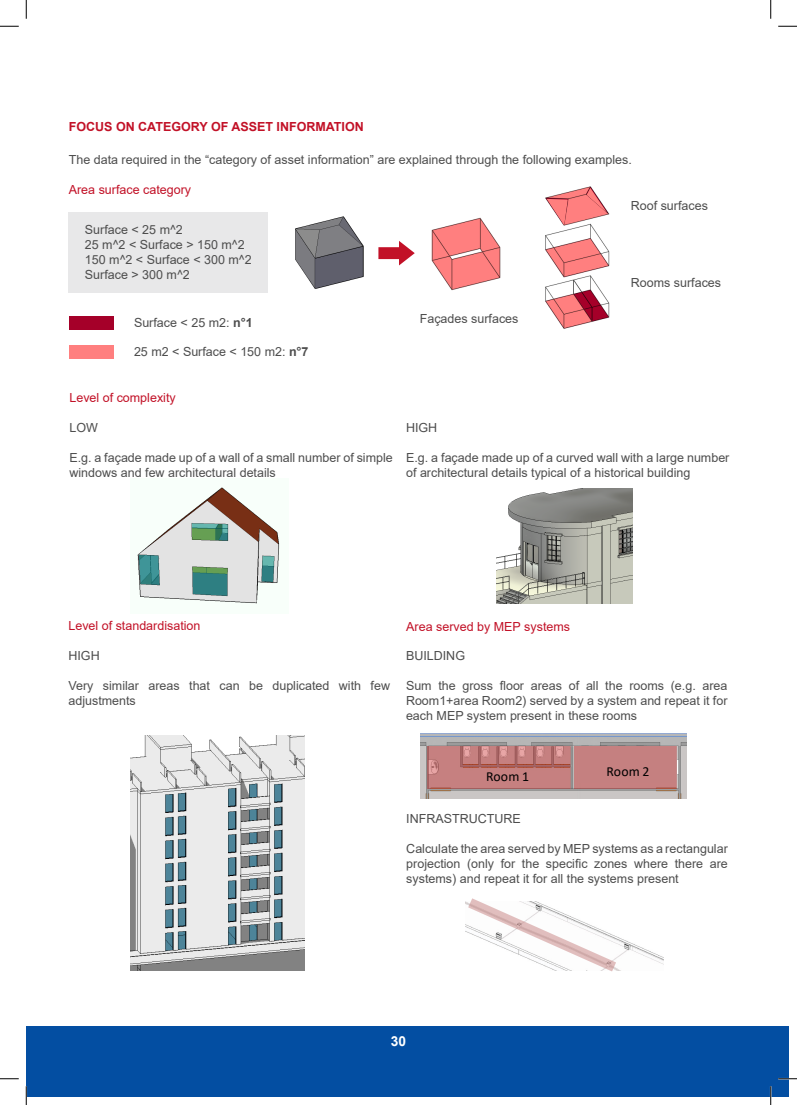
<style>
.page{position:relative;width:797px;height:1105px;background:#fff}
.page>*{position:absolute;margin:0;border:0;box-sizing:border-box;transform-origin:0 0}
.t1{font:13.75px "Calibri";letter-spacing:.005em;color:#000}
.t2{font:700 13.75px "Arial";color:#fff}
.TESTO_HANDBOOK{font:12.5px/15px "Arial";color:#4d4d4d}
.TESTO_HANDBOOK-2{font:12.5px "Arial";color:#c21127}
.TESTO_HANDBOOK-3{font:700 12.5px "Arial";color:#c21127}
.s1{font-weight:700}
</style>
<div class="page">
<div style="left:26px;top:1025px;width:744px;height:71px;background:#034ea2"></div>
<div style="left:770px;top:1025px;width:18px;height:71px;background:#034ea2"></div>
<div style="left:69px;top:212px;width:199px;height:80px;background:#e8e8e9"></div>
<img style="left:295px;top:216px;width:69px;height:73px">
<img style="left:431px;top:217px;width:70px;height:74px">
<div style="left:69px;top:316px;width:45px;height:13px;background:#a50029"></div>
<div style="left:69px;top:345px;width:45px;height:14px;background:#ff7f7f"></div>
<svg style="left:378px;top:241px;width:37px;height:24px"></svg>
<img style="left:137px;top:487px;width:143px;height:117px">
<img style="left:496px;top:489px;width:136px;height:114px">
<img style="left:130px;top:735px;width:174px;height:235px">
<img style="left:545px;top:186px;width:65px;height:143px">
<svg style="left:546px;top:199px;width:22px;height:26px"></svg>
<svg style="left:586px;top:188px;width:21px;height:25px"></svg>
<img style="left:420px;top:733px;width:266px;height:65px">
<div style="left:576px;top:746px;width:101px;height:36px;background:#c58080"></div>
<img style="left:428px;top:746px;width:142px;height:42px">
<img style="left:574px;top:747px;width:103px;height:41px">
<img style="left:465px;top:901px;width:198px;height:69px">
<svg style="left:468px;top:898px;width:148px;height:73px"></svg>
<svg style="left:0;top:25px;width:19px;height:2px"></svg>
<svg style="left:778px;top:25px;width:19px;height:2px"></svg>
<svg style="left:0;top:1078px;width:19px;height:1px"></svg>
<svg style="left:778px;top:1078px;width:19px;height:1px"></svg>
<svg style="left:25px;top:0;width:2px;height:19px"></svg>
<svg style="left:25px;top:1086px;width:2px;height:19px"></svg>
<svg style="left:770px;top:0;width:1px;height:19px"></svg>
<svg style="left:770px;top:1086px;width:1px;height:19px"></svg>
<p class="TESTO_HANDBOOK-3" style="left:69px;top:118px;width:296px">FOCUS ON CATEGORY OF ASSET INFORMATION</p>
<p class="TESTO_HANDBOOK" style="left:69px;top:152px;width:564px">The data required in the “category of asset information” are explained through the following examples.</p>
<p class="TESTO_HANDBOOK-2" style="left:69px;top:181px;width:124px">Area surface category</p>
<p class="TESTO_HANDBOOK" style="left:85px;top:222px;width:99px">Surface &lt; 25 m^2</p>
<p class="TESTO_HANDBOOK" style="left:85px;top:237px;width:161px">25 m^2 &lt; Surface &gt; 150 m^2</p>
<p class="TESTO_HANDBOOK" style="left:85px;top:252px;width:168px">150 m^2 &lt; Surface &lt; 300 m^2</p>
<p class="TESTO_HANDBOOK" style="left:85px;top:267px;width:106px">Surface &gt; 300 m^2</p>
<p class="TESTO_HANDBOOK" style="left:630px;top:198px;width:79px">Roof surfaces</p>
<p class="TESTO_HANDBOOK" style="left:630px;top:275px;width:92px">Rooms surfaces</p>
<p class="TESTO_HANDBOOK" style="left:134px;top:315px;width:120px">Surface &lt; 25 m2: <span class="s1">n°1</span></p>
<p class="TESTO_HANDBOOK" style="left:134px;top:344px;width:176px">25 m2 &lt; Surface &lt; 150 m2: <span class="s1">n°7</span></p>
<p class="TESTO_HANDBOOK" style="left:420px;top:311px;width:100px">Façades surfaces</p>
<p class="TESTO_HANDBOOK-2" style="left:69px;top:389px;width:108px">Level of complexity</p>
<p class="TESTO_HANDBOOK" style="left:69px;top:420px;width:30px">LOW</p>
<p class="TESTO_HANDBOOK" style="left:69px;top:450px;width:325px">E.g. a façade made up of a wall of a small number of simple windows and few architectural details</p>
<p class="TESTO_HANDBOOK" style="left:406px;top:420px;width:33px">HIGH</p>
<p class="TESTO_HANDBOOK" style="left:406px;top:450px;width:325px">E.g. a façade made up of a curved wall with a large number of architectural details typical of a historical building</p>
<p class="TESTO_HANDBOOK-2" style="left:68px;top:617px;width:134px">Level of standardisation</p>
<p class="TESTO_HANDBOOK-2" style="left:406px;top:618px;width:165px">Area served by MEP systems</p>
<p class="TESTO_HANDBOOK" style="left:68px;top:648px;width:33px">HIGH</p>
<p class="TESTO_HANDBOOK" style="left:68px;top:678px;width:323px">Very similar areas that can be duplicated with few adjustments</p>
<p class="TESTO_HANDBOOK" style="left:406px;top:648px;width:61px">BUILDING</p>
<p class="TESTO_HANDBOOK" style="left:406px;top:678px;width:323px;text-align:justify">Sum the gross floor areas of all the rooms (e.g. area Room1+area Room2) served by a system and repeat it for each MEP system present in these rooms</p>
<p class="t1" style="left:486px;top:767px;width:44px">Room 1</p>
<p class="t1" style="left:606px;top:762px;width:44px">Room 2</p>
<p class="TESTO_HANDBOOK" style="left:406px;top:811px;width:116px">INFRASTRUCTURE</p>
<p class="TESTO_HANDBOOK" style="left:406px;top:841px;width:323px;text-align:justify">Calculate the area served by MEP systems as a rectangular projection (only for the specific zones where there are systems) and repeat it for all the systems present</p>
<p class="t2" style="left:391px;top:1032px;width:17px">30</p>
</div>
